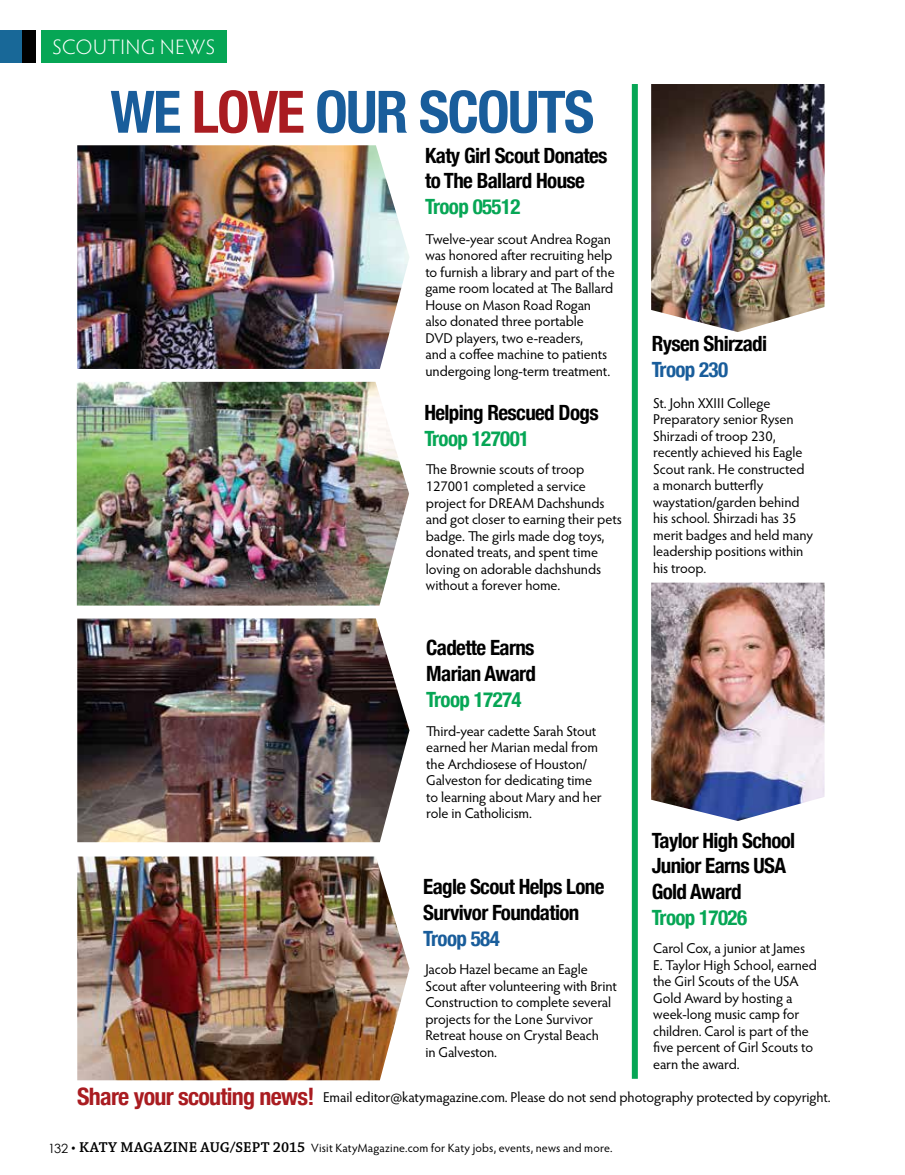
<style>
.page{position:relative;width:905px;height:1175px;background:#fff}
.page>*{position:absolute;margin:0;border:0;box-sizing:border-box;transform-origin:0 0}
.t1{font:700 condensed 58.5px "Helvetica Neue";letter-spacing:-.03em;color:#195d9b}
.t2{font:700 condensed 21px/25.8px "Helvetica Neue";letter-spacing:-.03em;color:#000}
.t3{font:700 condensed 21px "Helvetica Neue";letter-spacing:-.03em;color:#06a655}
.t4{font:700 condensed 21px "Helvetica Neue";letter-spacing:-.03em;color:#195d9b}
.t5{font:300 21px "Hypatia Sans Pro";color:#fff}
.t6{font:14.25px/16.5px "Hypatia Sans Pro";letter-spacing:-.005em;color:#000}
.t7{font:12px "Hypatia Sans Pro";letter-spacing:.015em;color:#000}
.s1{color:#a91c21}
.s2{font-family:"Helvetica Neue";font-weight:700;font-stretch:condensed;font-size:24px;color:#a91c21}
.s3{font-family:"Century Gothic";font-size:12.75px}
.s4{font-family:"Chaparral Pro";font-size:15px}
.s5{font-family:"Chaparral Pro";font-weight:600;font-size:15px}
</style>
<div class="page">
<img style="left:77px;top:382px;width:332px;height:223px">
<img style="left:651px;top:582px;width:173px;height:239px">
<div style="left:0;top:30px;width:226px;height:33px;background:#06a655"></div>
<div style="left:0;top:30px;width:23px;height:33px;background:#186898"></div>
<hr style="left:36px;top:30px;width:4px;height:33px;background:#fff">
<div style="left:23px;top:30px;width:13px;height:33px;background:#000"></div>
<img style="left:77px;top:618px;width:332px;height:224px">
<img style="left:77px;top:145px;width:332px;height:224px">
<div style="left:632px;top:84px;width:6px;height:994px;background:#06a655"></div>
<img style="left:651px;top:84px;width:173px;height:248px">
<img style="left:77px;top:856px;width:332px;height:224px">
<h2 class="t5" style="left:52px;top:33px;width:68px">SCOUTING</h2>
<h2 class="t5" style="left:160px;top:33px;width:54px">NEWS</h2>
<h1 class="t1" style="left:110px;top:63px;width:485px">WE <span class="s1">LOVE</span> OUR SCOUTS</h1>
<h2 class="t2" style="left:425px;top:141px;width:184px">Katy Girl Scout Donates to The Ballard House</h2>
<h2 class="t3" style="left:425px;top:189px;width:97px">Troop 05512</h2>
<p class="t6" style="left:425px;top:230px;width:191px">Twelve-year scout Andrea Rogan was honored after recruiting help to furnish a library and part of the game room located at The Ballard<br>House on Mason Road Rogan also donated three portable<br>DVD players, two e-readers,<br>and a coffee machine to patients undergoing long-term treatment.</p>
<h2 class="t2" style="left:424px;top:398px;width:176px">Helping Rescued Dogs</h2>
<h2 class="t3" style="left:424px;top:421px;width:106px">Troop 127001</h2>
<p class="t6" style="left:426px;top:461px;width:197px">The Brownie scouts of troop<br>127001 completed a service project for DREAM Dachshunds and got closer to earning their pets badge. The girls made dog toys, donated treats, and spent time loving on adorable dachshunds without a forever home.</p>
<h2 class="t2" style="left:426px;top:633px;width:111px">Cadette Earns<br>Marian Award</h2>
<h2 class="t3" style="left:426px;top:682px;width:97px">Troop 17274</h2>
<p class="t6" style="left:426px;top:722px;width:177px">Third-year cadette Sarah Stout earned her Marian medal from the Archdiosese of Houston/<br>Galveston for dedicating time to learning about Mary and her role in Catholicism.</p>
<h2 class="t2" style="left:423px;top:872px;width:183px">Eagle Scout Helps Lone<br>Survivor Foundation</h2>
<h2 class="t4" style="left:423px;top:920px;width:78px">Troop 584</h2>
<p class="t6" style="left:425px;top:960px;width:193px">Jacob Hazel became an Eagle<br>Scout after volunteering with Brint<br>Construction to complete several projects for the Lone Survivor<br>Retreat house on Crystal Beach<br>in Galveston.</p>
<h2 class="t2" style="left:651px;top:330px;width:117px">Rysen Shirzadi</h2>
<h2 class="t4" style="left:651px;top:352px;width:78px">Troop 230</h2>
<p class="t6" style="left:653px;top:394px;width:161px">St. John XXIII College<br>Preparatory senior Rysen<br>Shirzadi of troop 230, recently achieved his Eagle<br>Scout rank. He constructed a monarch butterfly waystation/garden behind his school. Shirzadi has 35 merit badges and held many leadership positions within his troop.</p>
<h2 class="t2" style="left:651px;top:825px;width:145px">Taylor High School<br>Junior Earns USA<br>Gold Award</h2>
<h2 class="t3" style="left:651px;top:900px;width:97px">Troop 17026</h2>
<p class="t6" style="left:653px;top:939px;width:165px">Carol Cox, a junior at James<br>E. Taylor High School, earned the Girl Scouts of the USA<br>Gold Award by hosting a week-long music camp for children. Carol is part of the five percent of Girl Scouts to earn the award.</p>
<p class="t6" style="left:77px;top:1088px;width:755px"><span class="s2">Share your scouting news!</span> Email editor@katymagazine.com. Please do not send photography protected by copyright.</p>
<p class="t7" style="left:48px;top:1140px;width:566px"><span class="s3">132</span> <span class="s4">•</span> <span class="s5">KATY MAGAZINE AUG/SEPT 2015</span> Visit KatyMagazine.com for Katy jobs, events, news and more.</p>
</div>
